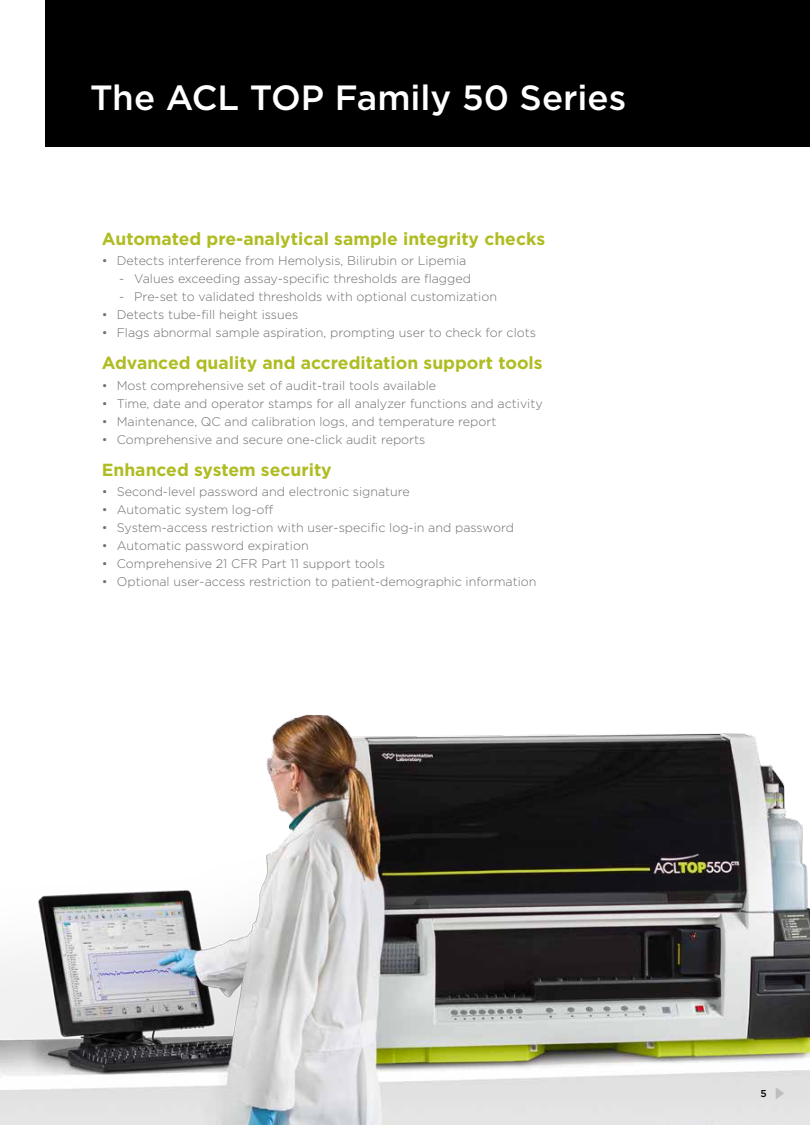
<style>
.page{position:relative;width:810px;height:1125px;background:#fff}
.page>*{position:absolute;margin:0;border:0;box-sizing:border-box;transform-origin:0 0}
.t1{font:500 35px "Gotham";color:#fff}
.t2{font:700 17.5px "Gotham";color:#afbc22}
.t3{font:300 12.5px "Gotham";color:#6d6e71}
.t4{font:500 10px "Gotham";color:#000}
</style>
<div class="page">
<div style="left:45px;top:0;width:765px;height:146px;background:#000"></div>
<img style="left:0;top:714px;width:810px;height:411px">
<svg style="left:776px;top:1087px;width:8px;height:12px"></svg>
<h1 class="t1" style="left:90px;top:74px;width:538px">The ACL TOP Family 50 Series</h1>
<h2 class="t2" style="left:102px;top:227px;width:445px">Automated pre-analytical sample integrity checks</h2>
<p class="t3" style="left:102px;top:253px;width:366px">• Detects interference from Hemolysis, Bilirubin or Lipemia</p>
<p class="t3" style="left:119px;top:271px;width:353px">- Values exceeding assay-specific thresholds are flagged</p>
<p class="t3" style="left:119px;top:289px;width:379px">- Pre-set to validated thresholds with optional customization</p>
<p class="t3" style="left:102px;top:307px;width:198px">• Detects tube-fill height issues</p>
<p class="t3" style="left:102px;top:325px;width:436px">• Flags abnormal sample aspiration, prompting user to check for clots</p>
<h2 class="t2" style="left:102px;top:351px;width:442px">Advanced quality and accreditation support tools</h2>
<p class="t3" style="left:102px;top:378px;width:336px">• Most comprehensive set of audit-trail tools available</p>
<p class="t3" style="left:102px;top:395px;width:442px">• Time, date and operator stamps for all analyzer functions and activity</p>
<p class="t3" style="left:102px;top:413px;width:396px">• Maintenance, QC and calibration logs, and temperature report</p>
<p class="t3" style="left:102px;top:431px;width:325px">• Comprehensive and secure one-click audit reports</p>
<h2 class="t2" style="left:102px;top:458px;width:231px">Enhanced system security</h2>
<p class="t3" style="left:102px;top:484px;width:310px">• Second-level password and electronic signature</p>
<p class="t3" style="left:102px;top:502px;width:173px">• Automatic system log-off</p>
<p class="t3" style="left:102px;top:520px;width:414px">• System-access restriction with user-specific log-in and password</p>
<p class="t3" style="left:102px;top:538px;width:208px">• Automatic password expiration</p>
<p class="t3" style="left:102px;top:556px;width:285px">• Comprehensive 21 CFR Part 11 support tools</p>
<p class="t3" style="left:102px;top:574px;width:436px">• Optional user-access restriction to patient-demographic information</p>
<p class="t4" style="left:761px;top:1087px;width:8px">5</p>
</div>
